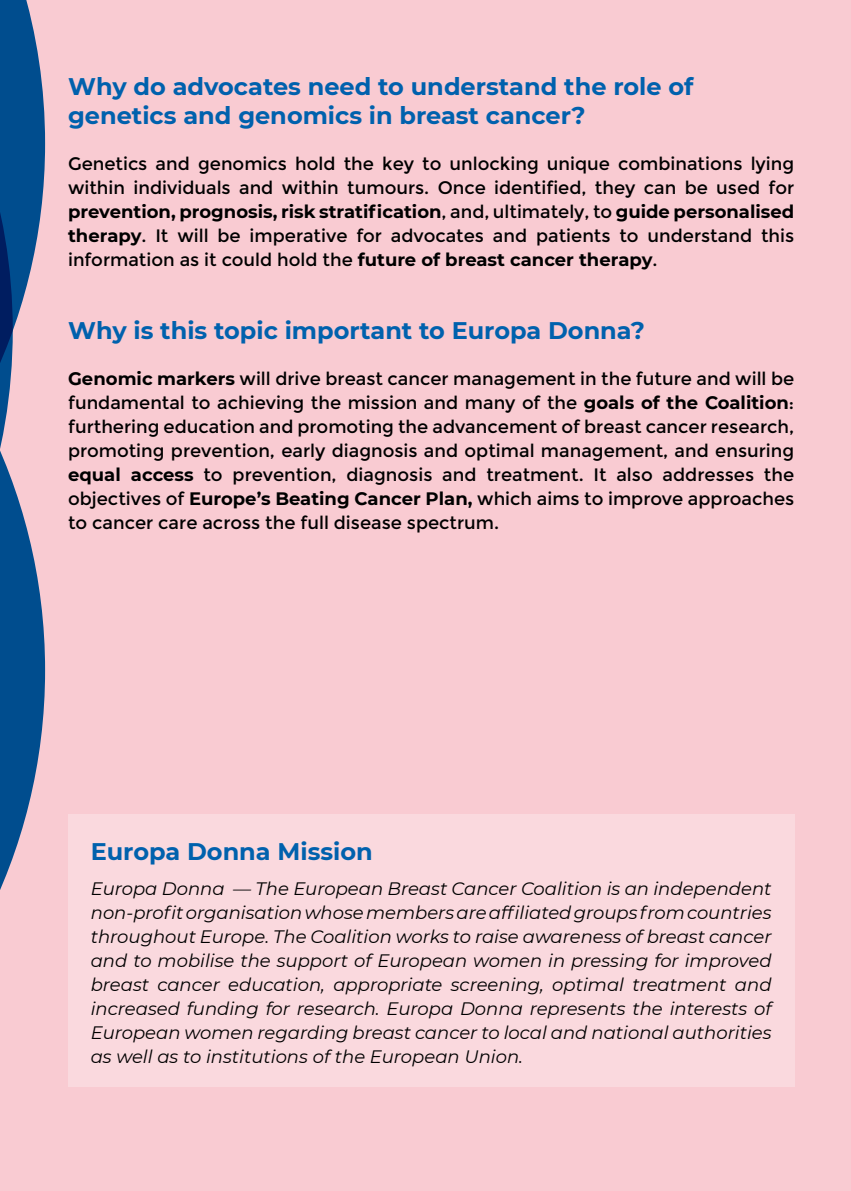
<style>
.page{position:relative;width:851px;height:1191px;background:#fff}
.page>*{position:absolute;margin:0;border:0;box-sizing:border-box;transform-origin:0 0}
.t1{font:700 24px/28.8px "Montserrat";color:#0061ad}
.t2{font:18px/24px "Montserrat";color:#000;text-align:justify}
.t3{font:italic 18px/24px "Montserrat";color:#000;text-align:justify}
.s1{font-weight:700}
</style>
<div class="page">
<div style="left:0;top:0;width:850px;height:1191px;background:#f9cbd2"></div>
<svg style="left:0;top:0;width:45px;height:890px"></svg>
<div style="left:68px;top:814px;width:726px;height:272px;background:#fad9de"></div>
<h1 class="t1" style="left:68px;top:71px;width:626px">Why do advocates need to understand the role of genetics and genomics in breast cancer?</h1>
<p class="t2" style="left:68px;top:152px;width:727px">Genetics and genomics hold the key to unlocking unique combinations lying within individuals and within tumours. Once identified, they can be used for <span class="s1">prevention, prognosis, risk stratification</span>, and, ultimately, to <span class="s1">guide personalised therapy</span>. It will be imperative for advocates and patients to understand this information as it could hold the <span class="s1">future of breast cancer therapy</span>.</p>
<h1 class="t1" style="left:68px;top:315px;width:578px">Why is this topic important to Europa Donna?</h1>
<p class="t2" style="left:68px;top:367px;width:727px"><span class="s1">Genomic markers</span> will drive breast cancer management in the future and will be fundamental to achieving the mission and many of the <span class="s1">goals of the Coalition</span>: furthering education and promoting the advancement of breast cancer research, promoting prevention, early diagnosis and optimal management, and ensuring <span class="s1">equal access</span> to prevention, diagnosis and treatment. It also addresses the objectives of <span class="s1">Europe’s Beating Cancer Plan,</span> which aims to improve approaches to cancer care across the full disease spectrum.</p>
<h1 class="t1" style="left:91px;top:835px;width:283px">Europa Donna Mission</h1>
<p class="t3" style="left:91px;top:876px;width:682px">Europa Donna — The European Breast Cancer Coalition is an independent non-profit organisation whose members are affiliated groups from countries throughout Europe. The Coalition works to raise awareness of breast cancer and to mobilise the support of European women in pressing for improved breast cancer education, appropriate screening, optimal treatment and increased funding for research. Europa Donna represents the interests of European women regarding breast cancer to local and national authorities as well as to institutions of the European Union.</p>
</div>
